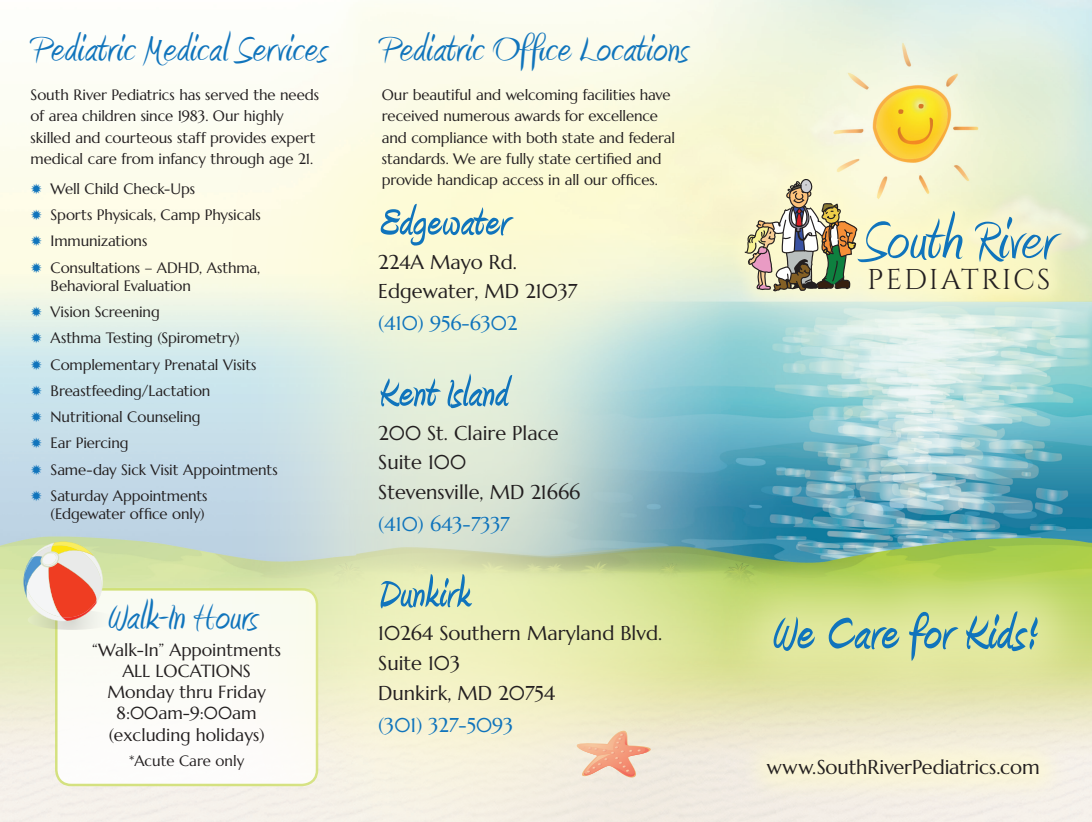
<style>
.page{position:relative;width:1092px;height:822px;background:#fff}
.page>*{position:absolute;margin:0;border:0;box-sizing:border-box;transform-origin:0 0}
.t1{font:70.25px "Amienne";letter-spacing:.005em;color:#1074bc}
.t2{font:700 60px "Amienne";letter-spacing:.005em;color:#1074bc}
.t3{font:700 50px "Amienne";letter-spacing:.015em;color:#1074bc}
.t4{font:45px "Amienne";letter-spacing:.005em;color:#1074bc}
.t5{font:28.62px "Cinzel";letter-spacing:.065em;color:#231f20}
.t6{font:20px "Marcellus";color:#231f20}
.t7{font:20px "Marcellus";color:#1074bc}
.t8{font:17.5px/21.2px "Marcellus";color:#231f20;text-align:center}
.t9{font:15px/21.2px "Marcellus";letter-spacing:-.01em;color:#231f20}
.s1{color:#1074bc}
</style>
<div class="page">
<img style="left:1px;top:0;width:1090px;height:821px">
<div style="left:724px;top:158px;width:358px;height:154px;background:#fffbcc;opacity:.65"></div>
<svg style="left:810px;top:178px;width:48px;height:118px;background:#bfbc96"></svg>
<div style="left:56px;top:589px;width:261px;height:195px;background:#fcfcf7;border-radius:15px"></div>
<div style="left:55px;top:588px;width:263px;height:198px;border:2px solid #cfdf6d;border-radius:15px"></div>
<div style="left:224px;top:54px;width:586px;height:767px;background:#fffbcc;opacity:.55"></div>
<div style="left:736px;top:727px;width:333px;height:79px;background:#f5f0da"></div>
<div style="left:710px;top:548px;width:381px;height:174px;background:#fffbcc;opacity:.5"></div>
<svg style="left:28px;top:609px;width:89px;height:20px"></svg>
<svg style="left:23px;top:541px;width:80px;height:80px"></svg>
<img style="left:59px;top:550px;width:35px;height:5px">
<svg style="left:576px;top:730px;width:73px;height:47px;background:#f2c8af"></svg>
<p class="t4" style="left:33px;top:29px;width:295px">Pediatric Medical Services</p>
<p class="t4" style="left:382px;top:29px;width:308px">Pediatric Office Locations</p>
<p class="t9" style="left:31px;top:84px;width:290px">South River Pediatrics has served the needs of area children since 1983. Our highly skilled and courteous staff provides expert medical care from infancy through age 21.</p>
<p class="t9" style="left:31px;top:178px;width:166px"><span class="s1">✹</span> Well Child Check-Ups</p>
<p class="t9" style="left:31px;top:204px;width:232px"><span class="s1">✹</span> Sports Physicals, Camp Physicals</p>
<p class="t9" style="left:31px;top:230px;width:118px"><span class="s1">✹</span> Immunizations</p>
<p class="t9" style="left:51px;top:258px;width:211px;line-height:18px;text-indent:-20px"><span class="s1">✹</span> Consultations – ADHD, Asthma,<br>Behavioral Evaluation</p>
<p class="t9" style="left:31px;top:301px;width:131px"><span class="s1">✹</span> Vision Screening</p>
<p class="t9" style="left:31px;top:327px;width:210px"><span class="s1">✹</span> Asthma Testing (Spirometry)</p>
<p class="t9" style="left:31px;top:353px;width:227px"><span class="s1">✹</span> Complementary Prenatal Visits</p>
<p class="t9" style="left:31px;top:380px;width:181px"><span class="s1">✹</span> Breastfeeding/Lactation</p>
<p class="t9" style="left:31px;top:406px;width:171px"><span class="s1">✹</span> Nutritional Counseling</p>
<p class="t9" style="left:31px;top:432px;width:100px"><span class="s1">✹</span> Ear Piercing</p>
<p class="t9" style="left:31px;top:458px;width:248px"><span class="s1">✹</span> Same-day Sick Visit Appointments</p>
<p class="t9" style="left:31px;top:486px;width:178px;line-height:18px;text-align:right"><span class="s1">✹</span> Saturday Appointments (Edgewater office only)</p>
<p class="t4" style="left:106px;top:596px;width:153px">Walk-In Hours</p>
<p class="t8" style="left:92px;top:638px;width:190px">“Walk-In” Appointments<br>ALL LOCATIONS<br>Monday thru Friday<br>8:00am-9:00am (excluding holidays)</p>
<p class="t9" style="left:129px;top:749px;width:117px">*Acute Care only</p>
<p class="t9" style="left:382px;top:84px;width:295px">Our beautiful and welcoming facilities have received numerous awards for excellence and compliance with both state and federal standards. We are fully state certified and provide handicap access in all our offices.</p>
<p class="t3" style="left:378px;top:199px;width:132px">Edgewater</p>
<p class="t6" style="left:378px;top:249px;width:140px">224A Mayo Rd.</p>
<p class="t6" style="left:378px;top:279px;width:200px">Edgewater, MD 21037</p>
<p class="t7" style="left:378px;top:311px;width:141px">(410) 956-6302</p>
<p class="t3" style="left:378px;top:370px;width:130px">Kent Island</p>
<p class="t6" style="left:378px;top:420px;width:182px">200 St. Claire Place</p>
<p class="t6" style="left:378px;top:449px;width:89px">Suite 100</p>
<p class="t6" style="left:378px;top:479px;width:204px">Stevensville, MD 21666</p>
<p class="t7" style="left:378px;top:511px;width:133px">(410) 643-7337</p>
<p class="t3" style="left:378px;top:571px;width:92px">Dunkirk</p>
<p class="t6" style="left:378px;top:620px;width:285px">10264 Southern Maryland Blvd.</p>
<p class="t6" style="left:378px;top:650px;width:83px">Suite 103</p>
<p class="t6" style="left:378px;top:679px;width:178px">Dunkirk, MD 20754</p>
<p class="t7" style="left:378px;top:711px;width:137px">(301) 327-5093</p>
<p class="t1" style="left:861px;top:208px;width:195px">South River</p>
<p class="t5" style="left:867px;top:262px;width:185px">PEDIATRICS</p>
<p class="t2" style="left:769px;top:605px;width:267px">We Care for Kids!</p>
<p class="t6" style="left:766px;top:754px;width:274px">www.SouthRiverPediatrics.com</p>
</div>
